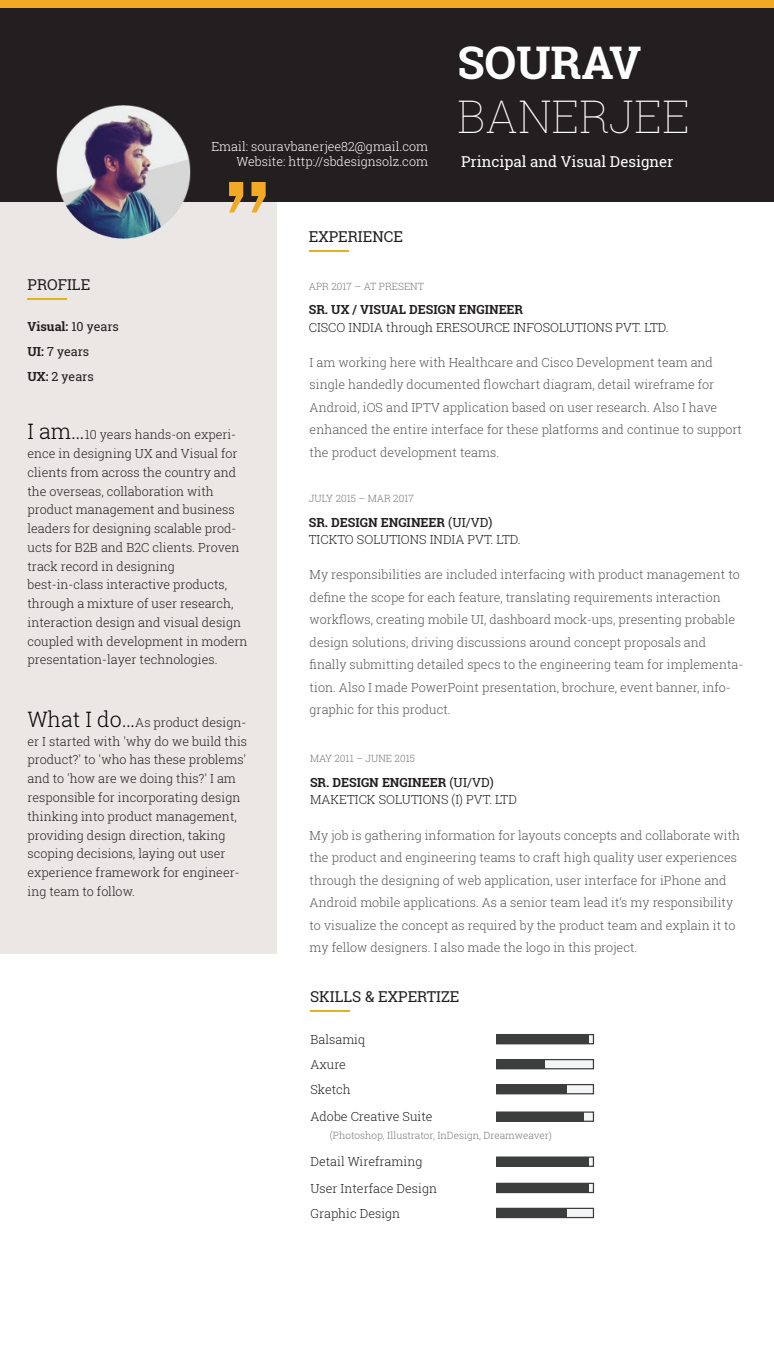
<style>
.page{position:relative;width:774px;height:1347px;background:#fff}
.page>*{position:absolute;margin:0;border:0;box-sizing:border-box;transform-origin:0 0}
.t1{font:137.5px "Nonserif";color:#f2a926}
.t2{font:100 45px "Roboto Slab";color:#fff}
.t3{font:700 45px "Roboto Slab";color:#fff}
.t4{font:15px "Roboto Slab";color:#231f20}
.t5{font:15px "Roboto Slab";color:#fff}
.t6{font:300 12.5px/22.5px "Roboto Slab";color:#565656}
.t7{font:300 12.5px/18.8px "Roboto Slab";color:#231f20}
.t8{font:300 12.5px/15px "Roboto Slab";color:#fff;text-align:right}
.t9{font:12.5px/25px "Roboto Slab";color:#231f20}
.t10{font:700 12.5px "Roboto Slab";color:#231f20}
.t11{font:300 10px "Roboto Slab";color:#787877}
.s1{font-weight:700}
.s2{font-size:21.25px;color:#040503}
.s3{font-weight:400}
</style>
<div class="page">
<div style="left:0;top:201px;width:276px;height:752px;background:#eae7e5"></div>
<div style="left:0;top:0;width:774px;height:202px;background:#231f20"></div>
<div style="left:0;top:0;width:774px;height:8px;background:#f2a926"></div>
<img style="left:57px;top:106px;width:133px;height:132px">
<hr style="left:28px;top:298px;width:39px;height:1px;background:#e4b121">
<hr style="left:309px;top:250px;width:39px;height:2px;background:#e4b121">
<hr style="left:310px;top:1010px;width:40px;height:2px;background:#e4b121">
<div style="left:496px;top:1034px;width:98px;height:10px;background:#f4f5f6;border:1px solid #3c3d3d"></div>
<div style="left:497px;top:1034px;width:92px;height:10px;background:#3c3d3d"></div>
<div style="left:496px;top:1059px;width:98px;height:10px;background:#f4f5f6;border:1px solid #3c3d3d"></div>
<div style="left:497px;top:1059px;width:48px;height:10px;background:#3c3d3d"></div>
<div style="left:496px;top:1084px;width:98px;height:10px;background:#f4f5f6;border:1px solid #3c3d3d"></div>
<div style="left:497px;top:1084px;width:70px;height:10px;background:#3c3d3d"></div>
<div style="left:496px;top:1111px;width:98px;height:11px;background:#f4f5f6;border:1px solid #3c3d3d"></div>
<div style="left:497px;top:1112px;width:87px;height:9px;background:#3c3d3d"></div>
<div style="left:496px;top:1156px;width:98px;height:11px;background:#f4f5f6;border:1px solid #3c3d3d"></div>
<div style="left:497px;top:1157px;width:92px;height:9px;background:#3c3d3d"></div>
<div style="left:496px;top:1183px;width:98px;height:10px;background:#f4f5f6;border:1px solid #3c3d3d"></div>
<div style="left:497px;top:1183px;width:92px;height:9px;background:#3c3d3d"></div>
<div style="left:496px;top:1208px;width:98px;height:10px;background:#f4f5f6;border:1px solid #3c3d3d"></div>
<div style="left:497px;top:1208px;width:70px;height:9px;background:#3c3d3d"></div>
<p class="t8" style="left:211px;top:138px;width:218px">Email: souravbanerjee82@gmail.com<br>Website: http://sbdesignsolz.com</p>
<h1 class="t1" style="left:222px;top:149px;width:53px">”</h1>
<p class="t4" style="left:309px;top:226px;width:96px">EXPERIENCE</p>
<h2 class="t3" style="left:457px;top:32px;width:186px">SOURAV</h2>
<h2 class="t2" style="left:457px;top:86px;width:234px">BANERJEE</h2>
<p class="t5" style="left:461px;top:151px;width:214px">Principal and Visual Designer</p>
<p class="t4" style="left:28px;top:274px;width:64px">PROFILE</p>
<p class="t9" style="left:28px;top:314px;width:93px"><span class="s1">Visual:</span> 10 years<br><span class="s1">UI:</span> 7 years<br><span class="s1">UX:</span> 2 years</p>
<p class="t7" style="left:27px;top:425px;width:222px"><span class="s2">I am…</span>10 years hands-on experi&shy;ence in designing UX and Visual for clients from across the country and the overseas, collaboration with product management and business leaders for designing scalable prod&shy;ucts for B2B and B2C clients. Proven track record in designing best-in-class interactive products, through a mixture of user research, interaction design and visual design coupled with development in modern presentation-layer technologies.</p>
<p class="t7" style="left:28px;top:713px;width:221px"><span class="s2">What I do…</span>As product design&shy;er I started with 'why do we build this product?' to 'who has these problems' and to 'how are we doing this?' I am responsible for incorporating design thinking into product management, providing design direction, taking scoping decisions, laying out user experience framework for engineer&shy;ing team to follow.</p>
<p class="t11" style="left:309px;top:279px;width:117px">APR 2017 – AT PRESENT</p>
<p class="t10" style="left:309px;top:301px;width:216px">SR. UX / VISUAL DESIGN ENGINEER</p>
<p class="t7" style="left:309px;top:317px;width:361px">CISCO INDIA through ERESOURCE INFOSOLUTIONS PVT. LTD.</p>
<p class="t6" style="left:310px;top:351px;width:434px">I am working here with Healthcare and Cisco Development team and single handedly documented flowchart diagram, detail wireframe for Android, iOS and IPTV application based on user research. Also I have enhanced the entire interface for these platforms and continue to support the product development teams.</p>
<p class="t11" style="left:309px;top:492px;width:107px">JULY 2015 – MAR 2017</p>
<p class="t7" style="left:309px;top:513px;width:213px;line-height:17.5px"><span class="s1">SR. DESIGN ENGINEER</span> <span class="s3">(UI/VD)<br></span>TICKTO SOLUTIONS INDIA PVT. LTD.</p>
<p class="t6" style="left:310px;top:563px;width:435px">My responsibilities are included interfacing with product management to define the scope for each feature, translating requirements interaction workflows, creating mobile UI, dashboard mock-ups, presenting probable design solutions, driving discussions around concept proposals and finally submitting detailed specs to the engineering team for implementa&shy;tion. Also I made PowerPoint presentation, brochure, event banner, info&shy;graphic for this product.</p>
<p class="t11" style="left:310px;top:752px;width:106px">MAY 2011 – JUNE 2015</p>
<p class="t7" style="left:310px;top:773px;width:208px;line-height:17.5px"><span class="s1">SR. DESIGN ENGINEER</span> <span class="s3">(UI/VD)<br></span>MAKETICK SOLUTIONS (I) PVT. LTD</p>
<p class="t6" style="left:310px;top:823px;width:432px">My job is gathering information for layouts concepts and collaborate with the product and engineering teams to craft high quality user experiences through the designing of web application, user interface for iPhone and Android mobile applications. As a senior team lead it’s my responsibility to visualize the concept as required by the product team and explain it to my fellow designers. I also made the logo in this project.</p>
<p class="t4" style="left:310px;top:986px;width:151px">SKILLS &amp; EXPERTIZE</p>
<p class="t7" style="left:310px;top:1026px;width:56px;line-height:25px">Balsamiq<br>Axure<br>Sketch</p>
<p class="t7" style="left:310px;top:1107px;width:124px">Adobe Creative Suite</p>
<p class="t7" style="left:310px;top:1148px;width:128px;line-height:26.2px">Detail Wireframing<br>User Interface Design</p>
<p class="t7" style="left:310px;top:1203px;width:91px">Graphic Design</p>
<p class="t11" style="left:330px;top:1129px;width:224px">(Photoshop, Illustrator, InDesign, Dreamweaver)</p>
</div>
